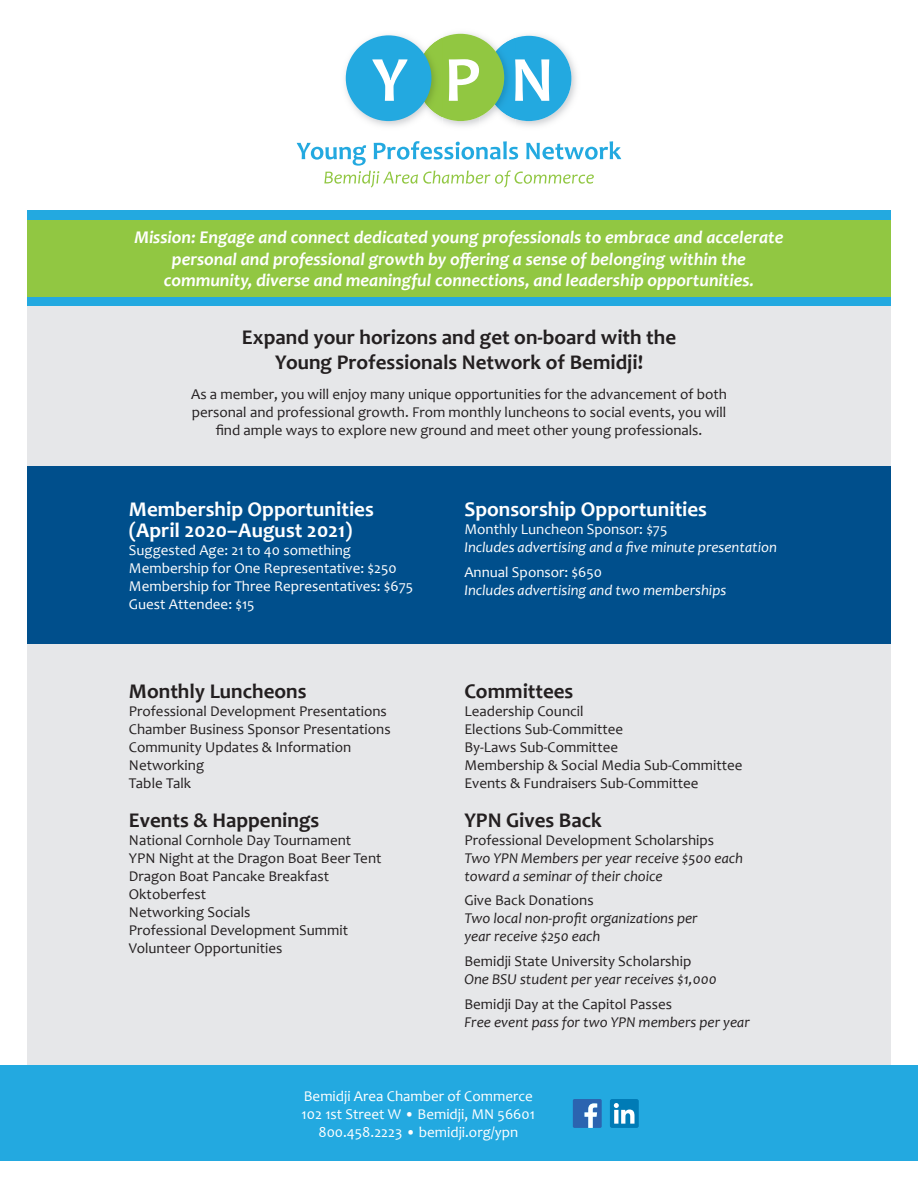
<style>
.page{position:relative;width:918px;height:1188px;background:#fff}
.page>*{position:absolute;margin:0;border:0;box-sizing:border-box;transform-origin:0 0}
.t1{font:700 21px/25.2px "Candara";color:#231f20;text-align:center}
.t2{font:700 21px/21px "Candara";color:#fff}
.t3{font:italic 700 18px/21.6px "Candara";color:#fff;text-align:center}
.t4{font:15px/18px "Candara";color:#231f20;text-align:center}
.t5{font:15px/18px "Candara";color:#fff}
.t6{font:italic 15px/18px "Candara";color:#231f20}
.t7{font:italic 15px/18px "Candara";color:#fff}
.s1{font-style:normal}
</style>
<div class="page">
<div style="left:27px;top:306px;width:864px;height:760px;background:#e6e7e9"></div>
<img style="left:515px;top:35px;width:62px;height:91px">
<div style="left:486px;top:36px;width:85px;height:85px;background:#23a9e0;border-radius:50%"></div>
<img style="left:443px;top:33px;width:72px;height:93px">
<img style="left:495px;top:38px;width:20px;height:81px">
<div style="left:417px;top:34px;width:87px;height:87px;background:#91c741;border-radius:50%"></div>
<img style="left:345px;top:35px;width:65px;height:91px">
<img style="left:410px;top:37px;width:33px;height:85px">
<img style="left:417px;top:38px;width:26px;height:79px">
<div style="left:346px;top:35px;width:85px;height:86px;background:#23a9e0;border-radius:50%"></div>
<svg style="left:297px;top:141px;width:324px;height:46px"></svg>
<svg style="left:372px;top:59px;width:36px;height:42px"></svg>
<svg style="left:449px;top:59px;width:30px;height:42px"></svg>
<svg style="left:515px;top:59px;width:34px;height:42px"></svg>
<div style="left:27px;top:211px;width:864px;height:95px;background:#23a9e0"></div>
<div style="left:27px;top:220px;width:864px;height:77px;background:#91c742"></div>
<div style="left:27px;top:466px;width:864px;height:178px;background:#004f8c"></div>
<div style="left:0;top:1066px;width:918px;height:95px;background:#23a9e0"></div>
<svg style="left:573px;top:1099px;width:29px;height:29px"></svg>
<div style="left:610px;top:1099px;width:29px;height:29px;background:#007bb6;border-radius:2px"></div>
<svg style="left:614px;top:1103px;width:21px;height:21px"></svg>
<p class="t3" style="left:134px;top:226px;width:650px">Mission: Engage and connect dedicated young professionals to embrace and accelerate personal and professional growth by offering a sense of belonging within the community, diverse and meaningful connections, and leadership opportunities.</p>
<p class="t1" style="left:242px;top:324px;width:436px">Expand your horizons and get on-board with the<br>Young Professionals Network of Bemidji!</p>
<p class="t4" style="left:191px;top:385px;width:537px">As a member, you will enjoy many unique opportunities for the advancement of both personal and professional growth. From monthly luncheons to social events, you will find ample ways to explore new ground and meet other young professionals.</p>
<p class="t2" style="left:129px;top:498px;width:246px">Membership Opportunities (April 2020–August 2021)</p>
<p class="t5" style="left:129px;top:541px;width:224px">Suggested Age: 21 to 40 something</p>
<p class="t5" style="left:129px;top:559px;width:269px">Membership for One Representative: $250</p>
<p class="t5" style="left:129px;top:577px;width:286px">Membership for Three Representatives: $675</p>
<p class="t5" style="left:129px;top:595px;width:127px">Guest Attendee: $15</p>
<p class="t1" style="left:129px;top:678px;width:179px">Monthly Luncheons</p>
<p class="t4" style="left:129px;top:702px;width:259px">Professional Development Presentations</p>
<p class="t4" style="left:129px;top:720px;width:263px">Chamber Business Sponsor Presentations</p>
<p class="t4" style="left:129px;top:738px;width:224px">Community Updates &amp; Information</p>
<p class="t4" style="left:129px;top:756px;width:77px">Networking</p>
<p class="t4" style="left:129px;top:774px;width:64px">Table Talk</p>
<p class="t1" style="left:129px;top:807px;width:192px">Events &amp; Happenings</p>
<p class="t4" style="left:129px;top:831px;width:224px">National Cornhole Day Tournament</p>
<p class="t4" style="left:129px;top:849px;width:254px">YPN Night at the Dragon Boat Beer Tent</p>
<p class="t4" style="left:129px;top:867px;width:202px">Dragon Boat Pancake Breakfast</p>
<p class="t4" style="left:129px;top:885px;width:79px">Oktoberfest</p>
<p class="t4" style="left:129px;top:903px;width:123px">Networking Socials</p>
<p class="t4" style="left:129px;top:921px;width:221px">Professional Development Summit</p>
<p class="t4" style="left:129px;top:939px;width:155px">Volunteer Opportunities</p>
<p class="t2" style="left:464px;top:498px;width:244px">Sponsorship Opportunities</p>
<p class="t5" style="left:464px;top:520px;width:205px">Monthly Luncheon Sponsor: $75</p>
<p class="t7" style="left:464px;top:538px;width:314px">Includes advertising and a five minute presentation</p>
<p class="t7" style="left:464px;top:563px;width:263px"><span class="s1">Annual Sponsor: $650<br></span>Includes advertising and two memberships</p>
<p class="t1" style="left:464px;top:678px;width:111px">Committees</p>
<p class="t4" style="left:464px;top:702px;width:121px">Leadership Council</p>
<p class="t4" style="left:464px;top:720px;width:160px">Elections Sub-Committee</p>
<p class="t4" style="left:464px;top:738px;width:155px">By-Laws Sub-Committee</p>
<p class="t4" style="left:464px;top:756px;width:280px">Membership &amp; Social Media Sub-Committee</p>
<p class="t4" style="left:464px;top:774px;width:236px">Events &amp; Fundraisers Sub-Committee</p>
<p class="t1" style="left:464px;top:807px;width:139px">YPN Gives Back</p>
<p class="t4" style="left:464px;top:831px;width:251px">Professional Development Scholarships</p>
<p class="t6" style="left:464px;top:849px;width:280px">Two YPN Members per year receive $500 each toward a seminar of their choice</p>
<p class="t4" style="left:464px;top:891px;width:131px">Give Back Donations</p>
<p class="t6" style="left:464px;top:909px;width:235px">Two local non-profit organizations per year receive $250 each</p>
<p class="t4" style="left:464px;top:952px;width:228px">Bemidji State University Scholarship</p>
<p class="t6" style="left:464px;top:970px;width:254px">One BSU student per year receives $1,000</p>
<p class="t6" style="left:464px;top:995px;width:287px"><span class="s1">Bemidji Day at the Capitol Passes<br></span>Free event pass for two YPN members per year</p>
<p class="t5" style="left:302px;top:1087px;width:235px">Bemidji Area Chamber of Commerce<br>102 1st Street W • Bemidji, MN 56601</p>
<p class="t5" style="left:318px;top:1123px;width:201px">800.458.2223 • bemidji.org/ypn</p>
</div>
